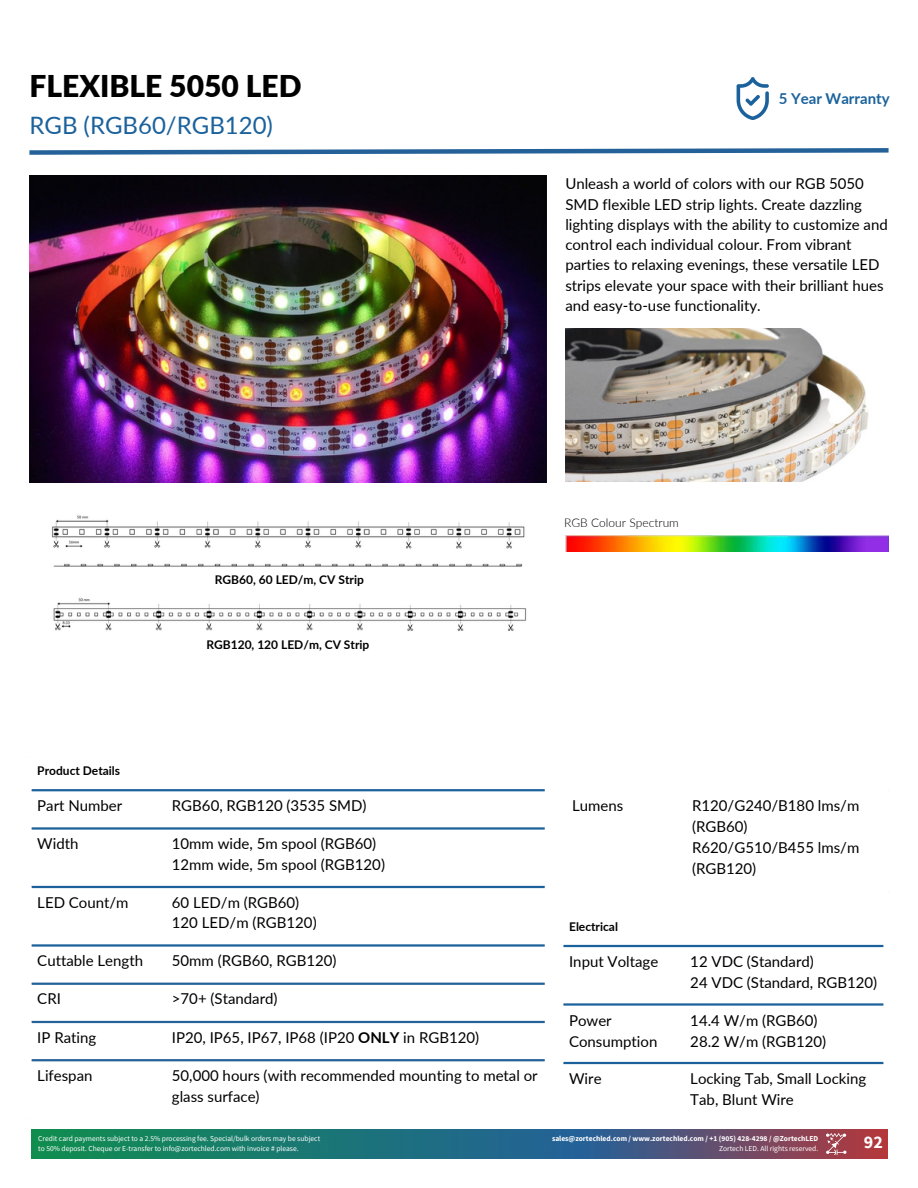
<style>
.page{position:relative;width:918px;height:1188px;background:#fff}
.page>*{position:absolute;margin:0;border:0;box-sizing:border-box;transform-origin:0 0}
.t1{font:900 30px "Lato";color:#000}
.t2{font:24px "Lato";color:#1b629c}
.t3{font:700 18px "Source Sans Pro";color:#fff}
.t4{font:15px/20.2px "Lato";color:#000}
.t5{font:700 15px "Lato";color:#1b629c}
.t6{font:700 12px "Lato";color:#000}
.t7{font:300 12px "Lato";color:#000}
.t8{font:7.5px/10.1px "Source Sans Pro";color:#fff}
.t9{font:700 7.5px "Source Sans Pro";color:#fff}
.s1{font-weight:700}
</style>
<div class="page">
<img style="left:565px;top:328px;width:304px;height:153px">
<img style="left:29px;top:175px;width:518px;height:307px">
<svg style="left:737px;top:77px;width:32px;height:43px"></svg>
<hr style="left:32px;top:789px;width:513px;height:2px;background:#1b629c">
<hr style="left:32px;top:827px;width:513px;height:3px;background:#1b629c">
<hr style="left:32px;top:886px;width:513px;height:2px;background:#1b629c">
<hr style="left:32px;top:944px;width:513px;height:3px;background:#1b629c">
<hr style="left:32px;top:983px;width:513px;height:2px;background:#246198">
<hr style="left:32px;top:1021px;width:513px;height:2px;background:#246198">
<hr style="left:32px;top:1059px;width:513px;height:2px;background:#246198">
<hr style="left:563px;top:945px;width:320px;height:2px;background:#1b629c">
<hr style="left:563px;top:1003px;width:320px;height:3px;background:#1b629c">
<hr style="left:563px;top:1062px;width:320px;height:2px;background:#1b629c">
<svg style="left:29px;top:148px;width:860px;height:7px"></svg>
<img style="left:565px;top:536px;width:323px;height:16px">
<img style="left:52px;top:515px;width:475px;height:116px">
<svg style="left:32px;top:1129px;width:856px;height:30px;background:#356870"></svg>
<img style="left:826px;top:1133px;width:20px;height:23px">
<p class="t1" style="left:29px;top:67px;width:274px">FLEXIBLE 5050 LED</p>
<p class="t2" style="left:29px;top:110px;width:245px">RGB (RGB60/RGB120)</p>
<h1 class="t5" style="left:779px;top:89px;width:113px">5 Year Warranty</h1>
<p class="t4" style="left:565px;top:173px;width:324px">Unleash a world of colors with our RGB 5050<br>SMD flexible LED strip lights. Create dazzling lighting displays with the ability to customize and control each individual colour. From vibrant parties to relaxing evenings, these versatile LED strips elevate your space with their brilliant hues and easy-to-use functionality.</p>
<p class="t6" style="left:215px;top:572px;width:151px">RGB60, 60 LED/m, CV Strip</p>
<p class="t6" style="left:206px;top:637px;width:164px">RGB120, 120 LED/m, CV Strip</p>
<p class="t7" style="left:564px;top:515px;width:116px">RGB Colour Spectrum</p>
<h2 class="t6" style="left:37px;top:763px;width:84px">Product Details</h2>
<p class="t4" style="left:37px;top:795px;width:87px">Part Number</p>
<h3 class="t4" style="left:172px;top:795px;width:196px">RGB60, RGB120 (3535 SMD)</h3>
<h4 class="t4" style="left:37px;top:833px;width:43px">Width</h4>
<h5 class="t4" style="left:172px;top:833px;width:206px">10mm wide, 5m spool (RGB60)</h5>
<h5 class="t4" style="left:172px;top:854px;width:215px">12mm wide, 5m spool (RGB120)</h5>
<h6 class="t4" style="left:37px;top:892px;width:93px">LED Count/m</h6>
<p class="t4" style="left:172px;top:892px;width:129px">60 LED/m (RGB60)</p>
<p class="t4" style="left:172px;top:913px;width:146px">120 LED/m (RGB120)</p>
<p class="t4" style="left:37px;top:950px;width:107px">Cuttable Length</p>
<p class="t4" style="left:172px;top:950px;width:166px">50mm (RGB60, RGB120)</p>
<p class="t4" style="left:37px;top:988px;width:25px">CRI</p>
<p class="t4" style="left:172px;top:988px;width:107px">&gt;70+ (Standard)</p>
<p class="t4" style="left:37px;top:1027px;width:61px">IP Rating</p>
<p class="t4" style="left:172px;top:1027px;width:309px">IP20, IP65, IP67, IP68 (IP20 <span class="s1">ONLY</span> in RGB120)</p>
<p class="t4" style="left:37px;top:1065px;width:57px">Lifespan</p>
<p class="t4" style="left:172px;top:1065px;width:367px;line-height:20.9px">50,000 hours (with recommended mounting to metal or glass surface)</p>
<p class="t8" style="left:38px;top:1133px;width:283px">Credit card payments subject to a 2.5% processing fee. Special/bulk orders may be subject to 50% deposit. Cheque or E-transfer to info@zortechled.com with invoice # please.</p>
<p class="t4" style="left:572px;top:795px;width:53px">Lumens</p>
<p class="t4" style="left:692px;top:795px;width:169px;line-height:21px">R120/G240/B180 lms/m (RGB60)</p>
<p class="t4" style="left:692px;top:837px;width:169px;line-height:21px">R620/G510/B455 lms/m (RGB120)</p>
<p class="t6" style="left:569px;top:920px;width:50px">Electrical</p>
<p class="t4" style="left:569px;top:951px;width:91px">Input Voltage</p>
<p class="t4" style="left:690px;top:951px;width:125px">12 VDC (Standard)</p>
<p class="t4" style="left:690px;top:972px;width:188px">24 VDC (Standard, RGB120)</p>
<p class="t4" style="left:569px;top:1010px;width:90px">Power<br>Consumption</p>
<p class="t4" style="left:690px;top:1010px;width:129px">14.4 W/m (RGB60)</p>
<p class="t4" style="left:690px;top:1031px;width:137px">28.2 W/m (RGB120)</p>
<p class="t4" style="left:569px;top:1068px;width:34px">Wire</p>
<p class="t4" style="left:690px;top:1068px;width:177px">Locking Tab, Small Locking<br>Tab, Blunt Wire</p>
<p class="t9" style="left:552px;top:1134px;width:268px">sales@zortechled.com / www.zortechled.com / +1 (905) 428-4298 / @ZortechLED</p>
<p class="t8" style="left:719px;top:1143px;width:101px">Zortech LED. All rights reserved.</p>
<p class="t3" style="left:864px;top:1131px;width:20px">92</p>
</div>
